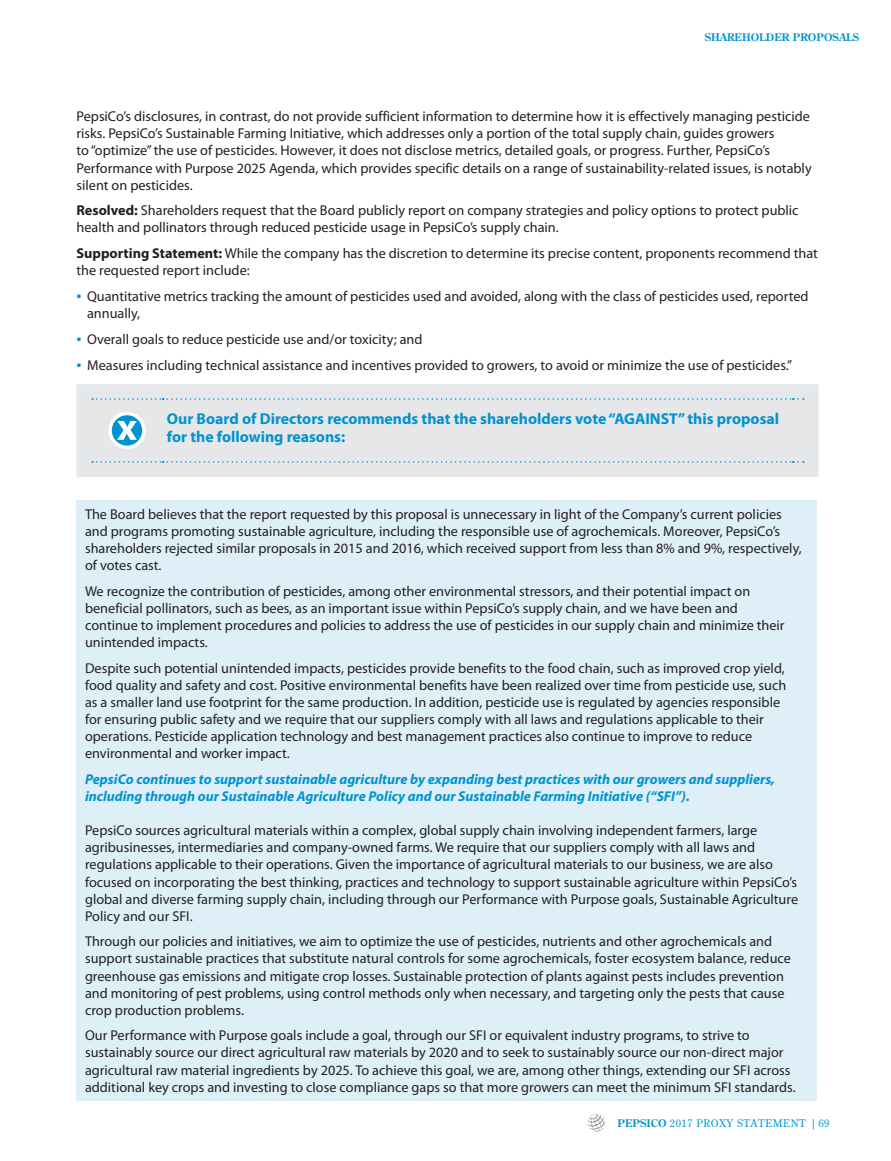
<style>
.page{position:relative;width:891px;height:1161px;background:#fff}
.page>*{position:absolute;margin:0;border:0;box-sizing:border-box;transform-origin:0 0}
.t1{font:700 15.75px/18px "Myriad Pro";color:#0093d0}
.t2{font:14.25px/17.1px "Myriad Pro";color:#231f20}
.t3{font:italic 700 14.25px/17.1px "Myriad Pro";color:#0093d0}
.t4{font:10.5px "Century Old Style Std";letter-spacing:.055em;color:#0093d0}
.t5{font:700 10.5px "Century Old Style Std";color:#0093d0}
.s1{font-weight:700}
.s2{font-size:18px;color:#0093d0}
</style>
<div class="page">
<svg style="left:587px;top:1114px;width:18px;height:18px"></svg>
<div style="left:77px;top:384px;width:742px;height:93px;background:#e6e7e9"></div>
<svg style="left:92px;top:398px;width:712px;height:2px"></svg>
<svg style="left:92px;top:461px;width:712px;height:2px"></svg>
<svg style="left:108px;top:412px;width:38px;height:37px"></svg>
<div style="left:112px;top:415px;width:30px;height:31px;background:#0093d0;border-radius:50%"></div>
<svg style="left:117px;top:421px;width:20px;height:19px"></svg>
<div style="left:77px;top:500px;width:740px;height:600px;background:#dfeff8"></div>
<p class="t5" style="left:705px;top:31px;width:105px">SHAREHO LDER PROPOS</p>
<p class="t5" style="left:839px;top:31px;width:21px">ALS</p>
<p class="t2" style="left:77px;top:108px;width:737px">PepsiCo’s disclosures, in contrast, do not provide sufficient information to determine how it is effectively managing pesticide risks. PepsiCo’s Sustainable Farming Initiative, which addresses only a portion of the total supply chain, guides growers<br>to “optimize” the use of pesticides. However, it does not disclose metrics, detailed goals, or progress. Further, PepsiCo’s Performance with Purpose 2025 Agenda, which provides specific details on a range of sustainability-related issues, is notably silent on pesticides.</p>
<p class="t2" style="left:77px;top:202px;width:724px"><span class="s1">Resolved:</span> Shareholders request that the Board publicly report on company strategies and policy options to protect public health and pollinators through reduced pesticide usage in PepsiCo’s supply chain.</p>
<p class="t2" style="left:77px;top:244px;width:743px"><span class="s1">Supporting Statement:</span> While the company has the discretion to determine its precise content, proponents recommend that the requested report include:</p>
<p class="t2" style="left:87px;top:287px;width:723px;text-indent:-10px"><span class="s2">•</span> Quantitative metrics tracking the amount of pesticides used and avoided, along with the class of pesticides used, reported annually,</p>
<p class="t2" style="left:77px;top:330px;width:348px"><span class="s2">•</span> Overall goals to reduce pesticide use and/or toxicity; and</p>
<p class="t2" style="left:77px;top:356px;width:717px"><span class="s2">•</span> Measures including technical assistance and incentives provided to growers, to avoid or minimize the use of pesticides.”</p>
<p class="t1" style="left:167px;top:409px;width:614px">Our Board of Directors recommends that the shareholders vote “AGAINST” this proposal for the following reasons:</p>
<p class="t2" style="left:85px;top:506px;width:718px">The Board believes that the report requested by this proposal is unnecessary in light of the Company’s current policies and programs promoting sustainable agriculture, including the responsible use of agrochemicals. Moreover, PepsiCo’s shareholders rejected similar proposals in 2015 and 2016, which received support from less than 8% and 9%, respectively, of votes cast.</p>
<p class="t2" style="left:85px;top:582px;width:701px">We recognize the contribution of pesticides, among other environmental stressors, and their potential impact on beneficial pollinators, such as bees, as an important issue within PepsiCo’s supply chain, and we have been and continue to implement procedures and policies to address the use of pesticides in our supply chain and minimize their unintended impacts.</p>
<p class="t2" style="left:85px;top:659px;width:703px">Despite such potential unintended impacts, pesticides provide benefits to the food chain, such as improved crop yield, food quality and safety and cost. Positive environmental benefits have been realized over time from pesticide use, such as a smaller land use footprint for the same production. In addition, pesticide use is regulated by agencies responsible for ensuring public safety and we require that our suppliers comply with all laws and regulations applicable to their operations. Pesticide application technology and best management practices also continue to improve to reduce environmental and worker impact.</p>
<p class="t3" style="left:85px;top:770px;width:691px">PepsiCo continues to support sustainable agriculture by expanding best practices with our growers and suppliers, including through our Sustainable Agriculture Policy and our Sustainable Farming Initiative (“SFI”).</p>
<p class="t2" style="left:85px;top:822px;width:715px">PepsiCo sources agricultural materials within a complex, global supply chain involving independent farmers, large agribusinesses, intermediaries and company-owned farms. We require that our suppliers comply with all laws and regulations applicable to their operations. Given the importance of agricultural materials to our business, we are also focused on incorporating the best thinking, practices and technology to support sustainable agriculture within PepsiCo’s global and diverse farming supply chain, including through our Performance with Purpose goals, Sustainable Agriculture Policy and our SFI.</p>
<p class="t2" style="left:85px;top:933px;width:707px">Through our policies and initiatives, we aim to optimize the use of pesticides, nutrients and other agrochemicals and support sustainable practices that substitute natural controls for some agrochemicals, foster ecosystem balance, reduce greenhouse gas emissions and mitigate crop losses. Sustainable protection of plants against pests includes prevention and monitoring of pest problems, using control methods only when necessary, and targeting only the pests that cause crop production problems.</p>
<p class="t2" style="left:85px;top:1027px;width:712px">Our Performance with Purpose goals include a goal, through our SFI or equivalent industry programs, to strive to sustainably source our direct agricultural raw materials by 2020 and to seek to sustainably source our non-direct major agricultural raw material ingredients by 2025. To achieve this goal, we are, among other things, extending our SFI across additional key crops and investing to close compliance gaps so that more growers can meet the minimum SFI standards.</p>
<p class="t4" style="left:617px;top:1116px;width:213px"><span class="s1">PEPSICO</span> 2017 PROXY STATEMENT | 69</p>
</div>
